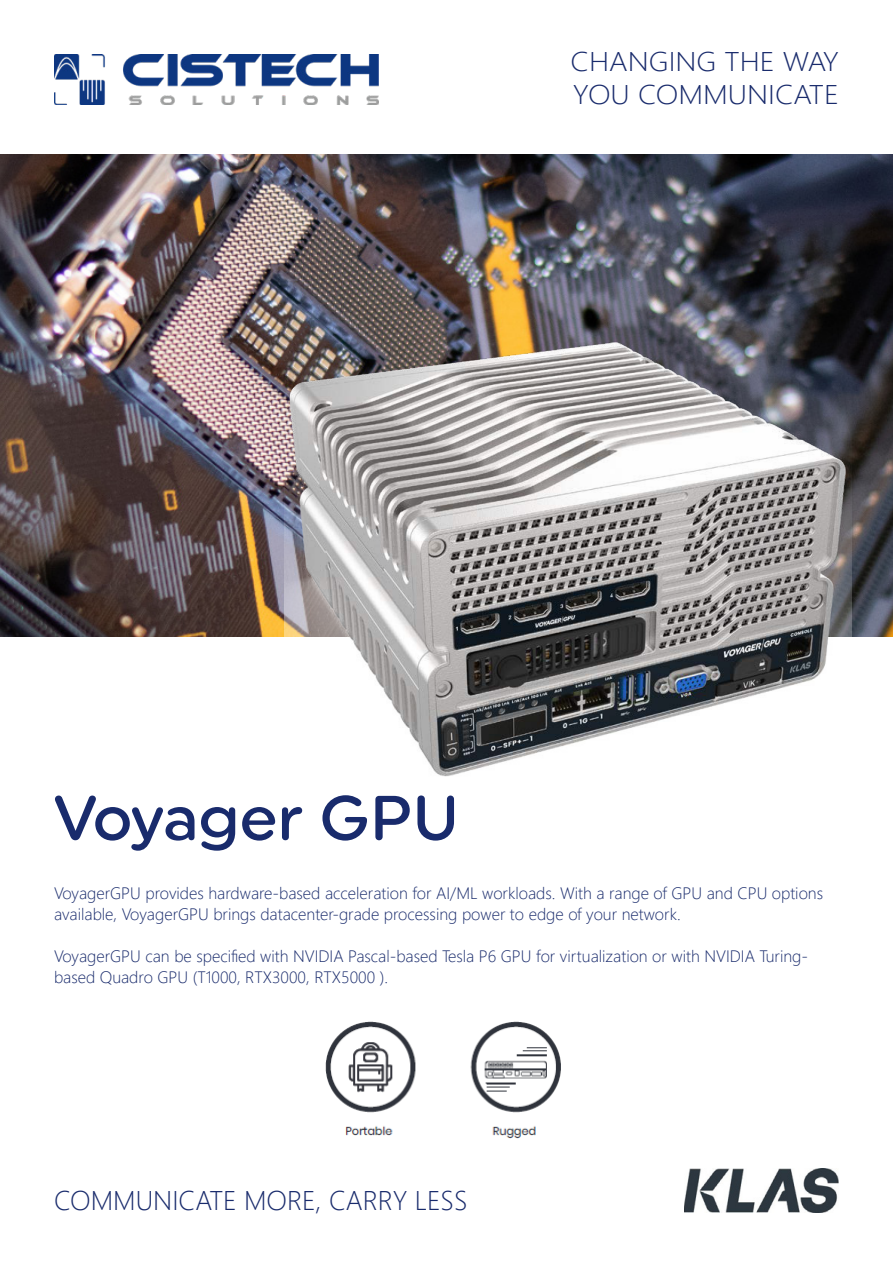
<style>
.page{position:relative;width:893px;height:1263px;background:#fff}
.page>*{position:absolute;margin:0;border:0;box-sizing:border-box;transform-origin:0 0}
.t1{font:500 63px "Uniform Rounded";color:#192b6c}
.t2{font:300 27px/33px "Segoe UI";color:#192b6c;scale:1.1 1}
.t3{font:300 27px "Segoe UI";color:#192b6c}
.t4{font:300 16.5px/21px "Segoe UI";color:#192b6c}
</style>
<div class="page">
<img style="left:0;top:154px;width:893px;height:482px">
<img style="left:284px;top:336px;width:567px;height:441px">
<img style="left:54px;top:54px;width:325px;height:51px">
<img style="left:684px;top:1168px;width:154px;height:44px">
<img style="left:325px;top:1021px;width:236px;height:118px">
<p class="t2" style="left:571px;top:42px;width:246px">CHANGING THE WAY<br>YOU COMMUNICATE</p>
<p class="t1" style="left:54px;top:780px;width:407px">Voyager GPU</p>
<p class="t4" style="left:54px;top:881px;width:771px">VoyagerGPU provides hardware-based acceleration for AI/ML workloads. With a range of GPU and CPU options available, VoyagerGPU brings datacenter-grade processing power to edge of your network.</p>
<p class="t4" style="left:54px;top:944px;width:756px">VoyagerGPU can be specified with NVIDIA Pascal-based Tesla P6 GPU for virtualization or with NVIDIA Turing&shy;based Quadro GPU (T1000, RTX3000, RTX5000 ).</p>
<p class="t3" style="left:54px;top:1175px;width:415px">COMMUNICATE MORE, CARRY LESS</p>
</div>
